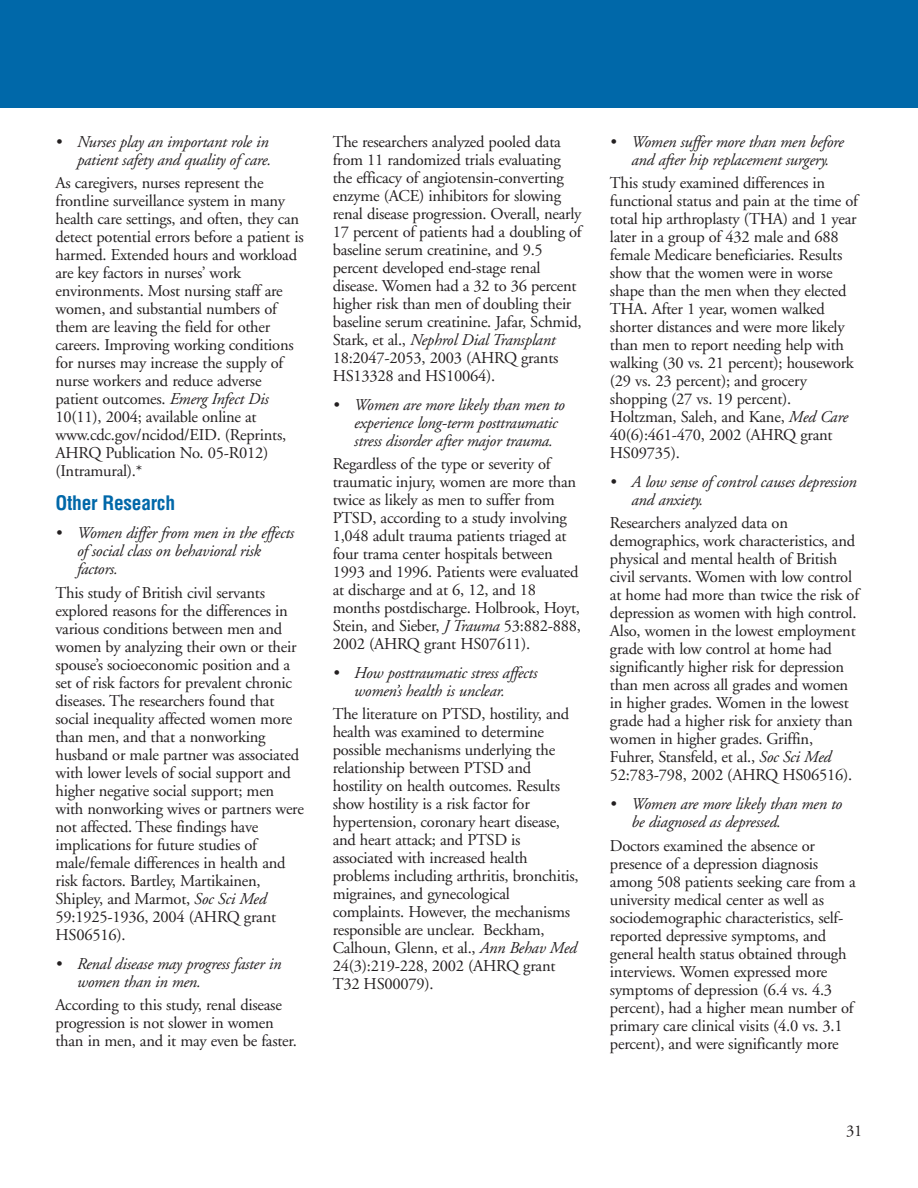
<style>
.page{position:relative;width:918px;height:1188px;background:#fff}
.page>*{position:absolute;margin:0;border:0;box-sizing:border-box;transform-origin:0 0}
.t1{font:700 condensed 19.5px "Helvetica";letter-spacing:-.015em;color:#0068a9}
.t2{font:16.5px/18px "Adobe Garamond";letter-spacing:-.015em;color:#231f20}
.t3{font:italic 16.5px/18px "Adobe Garamond";letter-spacing:-.015em;color:#231f20}
.s1{font-style:italic}
</style>
<div class="page">
<div style="left:0;top:0;width:918px;height:108px;background:#0068a9"></div>
<p class="t3" style="left:56px;top:134px;width:217px;text-align:right">• Nurses play an important role in patient safety and quality of care.</p>
<p class="t2" style="left:56px;top:175px;width:250px">As caregivers, nurses represent the frontline surveillance system in many health care settings, and often, they can detect potential errors before a patient is harmed. Extended hours and workload are key factors in nurses’ work environments. Most nursing staff are women, and substantial numbers of them are leaving the field for other careers. Improving working conditions for nurses may increase the supply of nurse workers and reduce adverse patient outcomes. <span class="s1">Emerg Infect Dis </span>10(11), 2004; available online at www.cdc.gov/ncidod/EID. (Reprints, AHRQ Publication No. 05-R012) (Intramural).*</p>
<p class="t1" style="left:56px;top:491px;width:121px">Other Research</p>
<p class="t3" style="left:77px;top:526px;width:219px;text-indent:-22px">• Women differ from men in the effects of social class on behavioral risk factors.</p>
<p class="t2" style="left:56px;top:585px;width:250px">This study of British civil servants explored reasons for the differences in various conditions between men and women by analyzing their own or their spouse’s socioeconomic position and a set of risk factors for prevalent chronic diseases. The researchers found that social inequality affected women more than men, and that a nonworking husband or male partner was associated with lower levels of social support and higher negative social support; men with nonworking wives or partners were not affected. These findings have implications for future studies of male/female differences in health and risk factors. Bartley, Martikainen, Shipley, and Marmot, <span class="s1">Soc Sci Med </span>59:1925-1936, 2004 (AHRQ grant HS06516).</p>
<p class="t3" style="left:77px;top:956px;width:206px;text-indent:-22px">• Renal disease may progress faster in women than in men.</p>
<p class="t2" style="left:56px;top:997px;width:243px">According to this study, renal disease progression is not slower in women than in men, and it may even be faster.</p>
<p class="t2" style="left:333px;top:134px;width:250px">The researchers analyzed pooled data from 11 randomized trials evaluating the efficacy of angiotensin-converting enzyme (ACE) inhibitors for slowing renal disease progression. Overall, nearly 17 percent of patients had a doubling of baseline serum creatinine, and 9.5 percent developed end-stage renal disease. Women had a 32 to 36 percent higher risk than men of doubling their baseline serum creatinine. Jafar, Schmid, Stark, et al., <span class="s1">Nephrol Dial Transplant </span>18:2047-2053, 2003 (AHRQ grants HS13328 and HS10064).</p>
<p class="t3" style="left:354px;top:397px;width:212px;text-indent:-22px">• Women are more likely than men to experience long-term posttraumatic stress disorder after major trauma.</p>
<p class="t2" style="left:333px;top:456px;width:250px">Regardless of the type or severity of traumatic injury, women are more than twice as likely as men to suffer from PTSD, according to a study involving 1,048 adult trauma patients triaged at four trama center hospitals between 1993 and 1996. Patients were evaluated at discharge and at 6, 12, and 18 months postdischarge. Holbrook, Hoyt, Stein, and Sieber, <span class="s1">J Trauma</span> 53:882-888, 2002 (AHRQ grant HS07611).</p>
<p class="t3" style="left:354px;top:665px;width:185px;text-indent:-22px">• How posttraumatic stress affects women’s health is unclear.</p>
<p class="t2" style="left:333px;top:706px;width:247px">The literature on PTSD, hostility, and health was examined to determine possible mechanisms underlying the relationship between PTSD and hostility on health outcomes. Results show hostility is a risk factor for hypertension, coronary heart disease, and heart attack; and PTSD is associated with increased health problems including arthritis, bronchitis, migraines, and gynecological complaints. However, the mechanisms responsible are unclear. Beckham, Calhoun, Glenn, et al., <span class="s1">Ann Behav Med </span>24(3):219-228, 2002 (AHRQ grant T32 HS00079).</p>
<p class="t3" style="left:610px;top:134px;width:235px;text-align:center">• Women suffer more than men before and after hip replacement surgery.</p>
<p class="t2" style="left:610px;top:175px;width:250px">This study examined differences in functional status and pain at the time of total hip arthroplasty (THA) and 1 year later in a group of 432 male and 688 female Medicare beneficiaries. Results show that the women were in worse shape than the men when they elected THA. After 1 year, women walked shorter distances and were more likely than men to report needing help with walking (30 vs. 21 percent); housework (29 vs. 23 percent); and grocery shopping (27 vs. 19 percent).<br>Holtzman, Saleh, and Kane, <span class="s1">Med Care </span>40(6):461-470, 2002 (AHRQ grant HS09735).</p>
<p class="t3" style="left:632px;top:474px;width:227px;text-indent:-22px">• A low sense of control causes depression and anxiety.</p>
<p class="t2" style="left:610px;top:516px;width:251px">Researchers analyzed data on demographics, work characteristics, and physical and mental health of British civil servants. Women with low control at home had more than twice the risk of depression as women with high control.<br>Also, women in the lowest employment grade with low control at home had significantly higher risk for depression than men across all grades and women in higher grades. Women in the lowest grade had a higher risk for anxiety than women in higher grades. Griffin, Fuhrer, Stansfeld, et al., <span class="s1">Soc Sci Med </span>52:783-798, 2002 (AHRQ HS06516).</p>
<p class="t3" style="left:632px;top:797px;width:212px;text-indent:-22px">• Women are more likely than men to be diagnosed as depressed.</p>
<p class="t2" style="left:610px;top:838px;width:248px">Doctors examined the absence or presence of a depression diagnosis among 508 patients seeking care from a university medical center as well as sociodemographic characteristics, self&shy;reported depressive symptoms, and general health status obtained through interviews. Women expressed more symptoms of depression (6.4 vs. 4.3 percent), had a higher mean number of primary care clinical visits (4.0 vs. 3.1 percent), and were significantly more</p>
<p class="t2" style="left:846px;top:1123px;width:18px">31</p>
</div>
